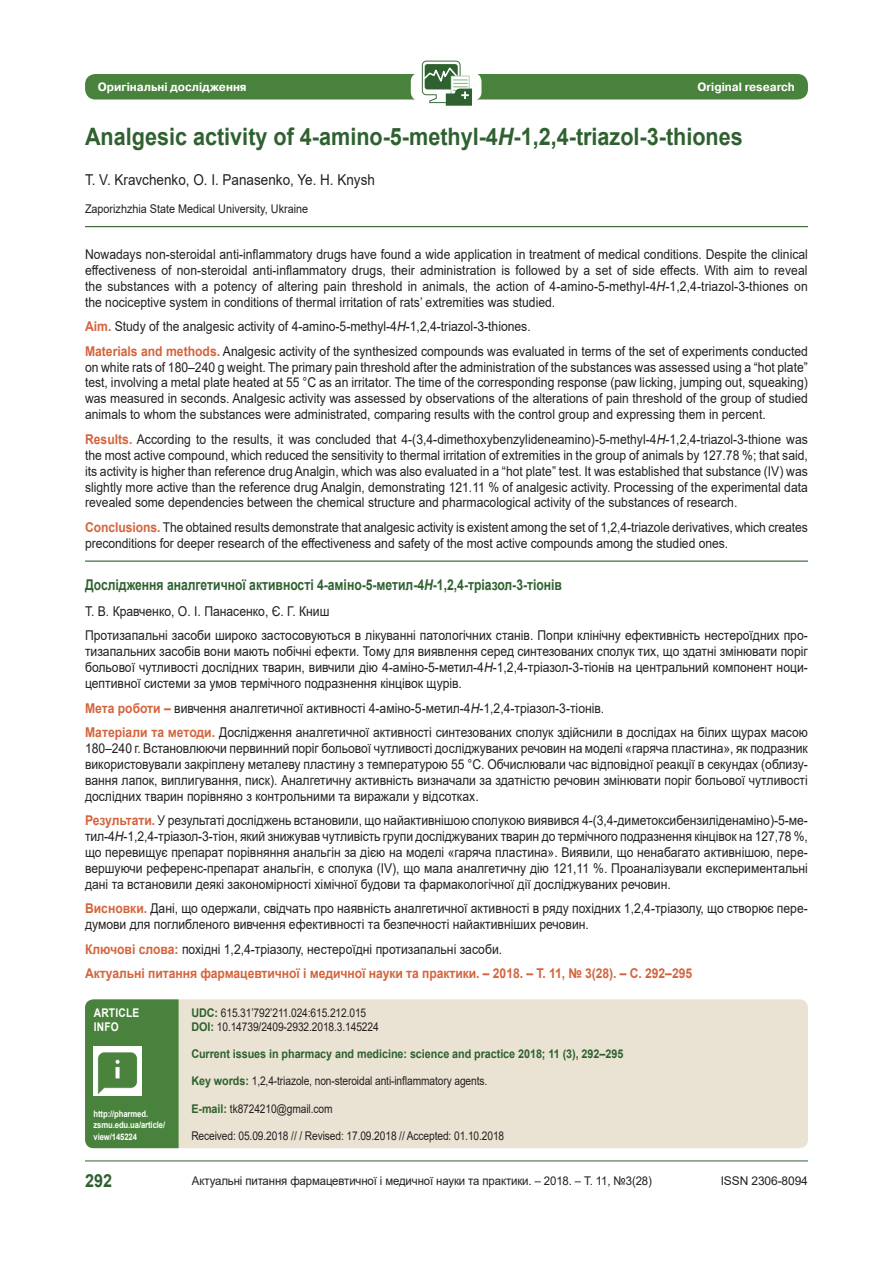
<style>
.page{position:relative;width:893px;height:1263px;background:#fff}
.page>*{position:absolute;margin:0;border:0;box-sizing:border-box;transform-origin:0 0}
.статья{font:700 24px "Arial";color:#2e612f;scale:.9 1}
.t1{font:700 18px "Arial";color:#2e612f;scale:.9 1}
.автор{font:15px "Arial";color:#231f20;scale:.9 1}
.резюме_назв{font:700 14.85px "Arial";color:#2e612f;scale:.82 1}
.резюме{font:13.5px/15.9px "Arial";color:#231f20;text-align:justify;scale:.9 1}
.резюме_0{font:13.5px/15.9px "Arial";color:#231f20;text-align:justify;scale:.9 1}
.резюме_низ{font:13.5px/15.9px "Arial";letter-spacing:-.005em;color:#231f20;scale:.9 1}
.резюме_низ-2{font:700 13.5px "Arial";letter-spacing:-.005em;color:#d4643d;scale:.9 1}
.резюме_авт{font:13.5px "Arial";color:#231f20;scale:.9 1}
.удк{font:12px "Arial";letter-spacing:-.01em;color:#231f20;scale:.85 1}
.удк-2{font:12px "Arial";letter-spacing:-.01em;color:#231f20;scale:.95 1}
.удк-3{font:700 12px "Arial";letter-spacing:-.005em;color:#2e612f;scale:.9 1}
.заведение{font:12px "Arial";color:#231f20;scale:.9 1}
.t2{font:700 12px "Pragmatica C";color:#fff;scale:.95 1}
.удк-4{font:12px "Arial";letter-spacing:-.01em;color:#231f20}
.о_статье_верх{font:700 12px/14.9px "Arial";letter-spacing:.025em;color:#fff;scale:.85 1}
.о_статье{font:700 9px/11.2px "Arial";letter-spacing:-.01em;color:#fff;scale:.85 1}
.s1{font-style:italic}
.s2{font-weight:700;color:#d4643d}
.s3{font-weight:700;color:#2e612f}
</style>
<div class="page">
<hr style="left:85px;top:1160px;width:723px;height:1px;background:#2e612f">
<div style="left:85px;top:74px;width:723px;height:25px;background:#49823c;border-radius:10px"></div>
<div style="left:411px;top:73px;width:70px;height:28px;background:#fff;border-radius:9px"></div>
<svg style="left:421px;top:60px;width:37px;height:32px"></svg>
<svg style="left:422px;top:61px;width:50px;height:45px"></svg>
<hr style="left:85px;top:226px;width:723px;height:1px;background:#2e612f">
<hr style="left:85px;top:560px;width:723px;height:2px;background:#2e612f">
<div style="left:85px;top:999px;width:723px;height:149px;background:#eae3d3;border-radius:9px"></div>
<div style="left:85px;top:999px;width:94px;height:149px;background:#49823c"></div>
<img style="left:94px;top:1047px;width:48px;height:48px">
<p class="t2" style="left:98px;top:81px;width:158px">Оригінальні дослідження</p>
<p class="t2" style="left:697px;top:81px;width:104px">Оriginal research</p>
<p class="статья" style="left:85px;top:120px;width:732px">Analgesic activity of 4-amino-5-methyl-4<span class="s1">H</span>-1,2,4-triazol-3-thiones</p>
<p class="автор" style="left:85px;top:170px;width:324px">T. V. Kravchenko, O. І. Panasenko, Ye. H. Knysh</p>
<p class="заведение" style="left:85px;top:201px;width:249px">Zaporizhzhia State Medical University, Ukraine</p>
<p class="резюме_0" style="left:85px;top:246px;width:805px">Nowadays non-steroidal anti-inflammatory drugs have found a wide application in treatment of medical conditions. Despite the clinical effectiveness of non-steroidal anti-inflammatory drugs, their administration is followed by a set of side effects. With aim to reveal the substances with a potency of altering pain threshold in animals, the action of 4-amino-5-methyl-4<span class="s1">H</span>-1,2,4-triazol-3-thiones on the nociceptive system in conditions of thermal irritation of rats’ extremities was studied.</p>
<p class="резюме" style="left:85px;top:318px;width:497px"><span class="s2">Aim.</span> Study of the analgesic activity of 4-amino-5-methyl-4<span class="s1">H</span>-1,2,4-triazol-3-thiones.</p>
<p class="резюме" style="left:85px;top:343px;width:805px"><span class="s2">Materials and methods.</span> Analgesic activity of the synthesized compounds was evaluated in terms of the set of experiments conducted on white rats of 180–240 g weight. The primary pain threshold after the administration of the substances was assessed using a “hot plate” test, involving a metal plate heated at 55 °C as an irritator. The time of the corresponding response (paw licking, jumping out, squeaking) was measured in seconds. Analgesic activity was assessed by observations of the alterations of pain threshold of the group of studied animals to whom the substances were administrated, comparing results with the control group and expressing them in percent.</p>
<p class="резюме" style="left:85px;top:431px;width:805px"><span class="s2">Results.</span> According to the results, it was concluded that 4-(3,4-dimethoxybenzylideneamino)-5-methyl-4<span class="s1">H</span>-1,2,4-triazol-3-thione was the most active compound, which reduced the sensitivity to thermal irritation of extremities in the group of animals by 127.78 %; that said, its activity is higher than reference drug Analgin, which was also evaluated in a “hot plate” test. It was established that substance (IV) was slightly more active than the reference drug Analgin, demonstrating 121.11 % of analgesic activity. Processing of the experimental data revealed some dependencies between the chemical structure and pharmacological activity of the substances of research.</p>
<p class="резюме_низ" style="left:85px;top:519px;width:804px"><span class="s2">Conclusions.</span> The obtained results demonstrate that analgesic activity is existent among the set of 1,2,4-triazole derivatives, which creates preconditions for deeper research of the effectiveness and safety of the most active compounds among the studied ones.</p>
<p class="резюме_назв" style="left:85px;top:575px;width:583px">Дослідження аналгетичної активності 4-аміно-5-метил-4<span class="s1">H</span>-1,2,4-тріазол-3-тіонів</p>
<p class="резюме_авт" style="left:85px;top:602px;width:273px">Т. В. Кравченко, О. І. Панасенко, Є. Г. Книш</p>
<p class="резюме" style="left:85px;top:628px;width:805px">Протизапальні засоби широко застосовуються в лікуванні патологічних станів. Попри клінічну ефективність нестероїдних про&shy;тизапальних засобів вони мають побічні ефекти. Тому для виявлення серед синтезованих сполук тих, що здатні змінювати поріг больової чутливості дослідних тварин, вивчили дію 4-аміно-5-метил-4<span class="s1">H</span>-1,2,4-тріазол-3-тіонів на центральний компонент ноци&shy;цептивної системи за умов термічного подразнення кінцівок щурів.</p>
<p class="резюме" style="left:85px;top:700px;width:578px"><span class="s2">Мета роботи –</span> вивчення аналгетичної активності 4-аміно-5-метил-4<span class="s1">H</span>-1,2,4-тріазол-3-тіонів.</p>
<p class="резюме" style="left:85px;top:724px;width:805px"><span class="s2">Матеріали та методи.</span> Дослідження аналгетичної активності синтезованих сполук здійснили в дослідах на білих щурах масою 180–240 г. Встановлюючи первинний поріг больової чутливості досліджуваних речовин на моделі «гаряча пластина», як подразник використовували закріплену металеву пластину з температурою 55 °С. Обчислювали час відповідної реакції в секундах (облизу&shy;вання лапок, виплигування, писк). Аналгетичну активність визначали за здатністю речовин змінювати поріг больової чутливості дослідних тварин порівняно з контрольними та виражали у відсотках.</p>
<p class="резюме" style="left:85px;top:812px;width:805px"><span class="s2">Результати.</span> У результаті досліджень встановили, що найактивнішою сполукою виявився 4-(3,4-диметоксибензиліденаміно)-5-ме&shy;тил-4<span class="s1">H</span>-1,2,4-тріазол-3-тіон, який знижував чутливість групи досліджуваних тварин до термічного подразнення кінцівок на 127,78 %, що перевищує препарат порівняння анальгін за дією на моделі «гаряча пластина». Виявили, що ненабагато активнішою, пере&shy;вершуючи референс-препарат анальгін, є сполука (IV), що мала аналгетичну дію 121,11 %. Проаналізували експериментальні дані та встановили деякі закономірності хімічної будови та фармакологічної дії досліджуваних речовин.</p>
<p class="резюме" style="left:85px;top:900px;width:805px"><span class="s2">Висновки.</span> Дані, що одержали, свідчать про наявність аналгетичної активності в ряду похідних 1,2,4-тріазолу, що створює пере&shy;думови для поглибленого вивчення ефективності та безпечності найактивніших речовин.</p>
<p class="резюме" style="left:85px;top:941px;width:465px"><span class="s2">Ключові слова:</span> похідні 1,2,4-тріазолу, нестероїдні протизапальні засоби.</p>
<p class="резюме_низ-2" style="left:85px;top:964px;width:676px">Актуальні питання фармацевтичної і медичної науки та практики. – 2018. – Т. 11, № 3(28). – С. 292–295</p>
<p class="удк" style="left:191px;top:1004px;width:207px"><span class="s3">UDC:</span> 615.31’792’211.024:615.212.015</p>
<p class="удк" style="left:191px;top:1018px;width:222px"><span class="s3">DOI:</span> 10.14739/2409-2932.2018.3.145224</p>
<p class="удк-3" style="left:191px;top:1045px;width:481px">Current issues in pharmacy and medicine: science and practice 2018; 11 (3), 292–295</p>
<p class="удк" style="left:191px;top:1073px;width:350px"><span class="s3">Key words:</span> 1,2,4-triazole, non-steroidal anti-inflammatory agents.</p>
<p class="удк" style="left:191px;top:1100px;width:168px"><span class="s3">E-mail:</span> tk8724210@gmail.com</p>
<p class="удк" style="left:191px;top:1127px;width:370px">Received: 05.09.2018 // / Revised: 17.09.2018 // Accepted: 01.10.2018</p>
<p class="о_статье_верх" style="left:94px;top:1005px;width:55px">ARTICLE<br>INFO</p>
<p class="о_статье" style="left:94px;top:1108px;width:86px">http://pharmed. zsmu.edu.ua/article/ view/145224</p>
<p class="t1" style="left:85px;top:1168px;width:32px">292</p>
<p class="удк-2" style="left:192px;top:1172px;width:486px">Актуальні питання фармацевтичної і медичної науки та практики. – 2018. – Т. 11, №3(28)</p>
<p class="удк-4" style="left:721px;top:1172px;width:89px">ISSN 2306-8094</p>
</div>
